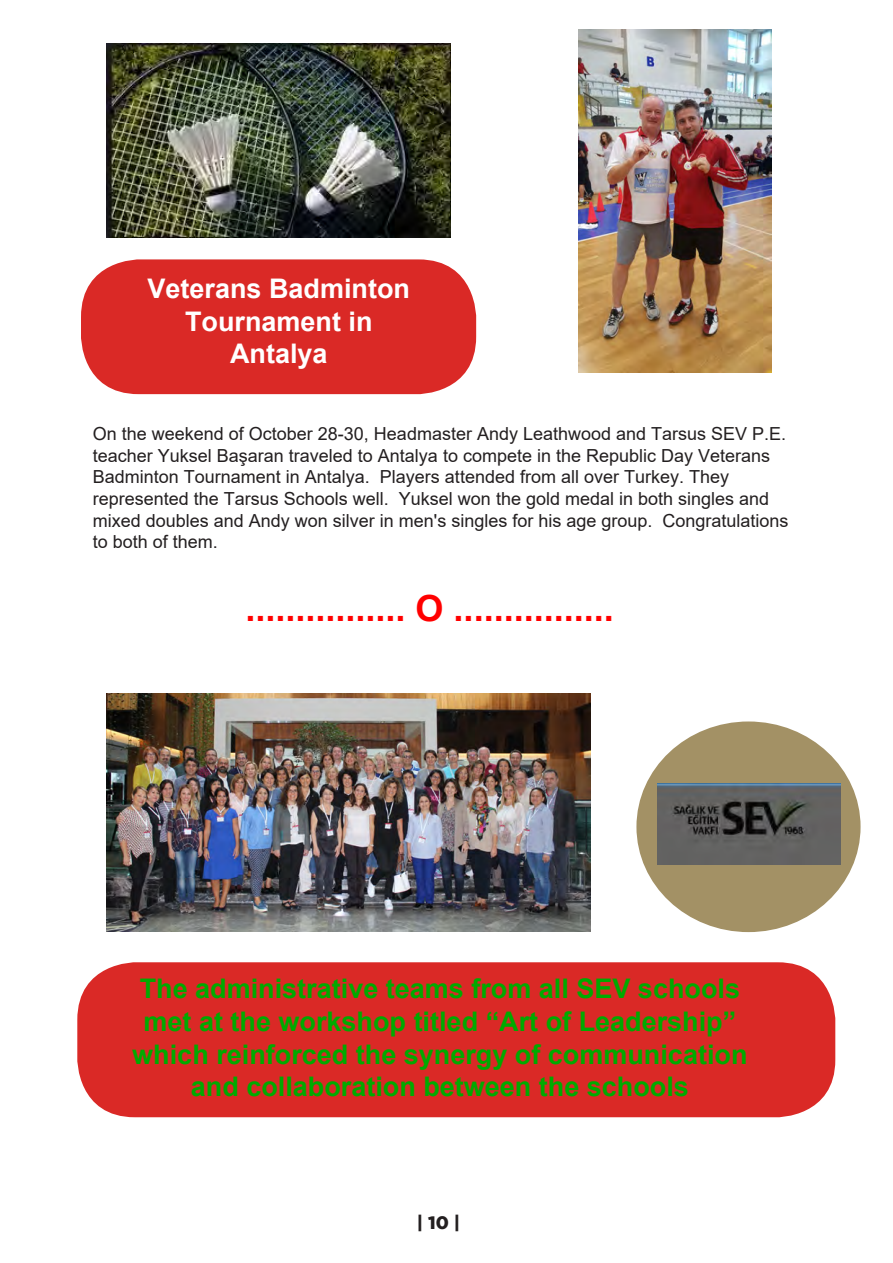
<style>
.page{position:relative;width:893px;height:1263px;background:#fff}
.page>*{position:absolute;margin:0;border:0;box-sizing:border-box;transform-origin:0 0}
.t1{font:700 36px "Arial";color:#f00}
.t2{font:700 27px/32.8px "Arial";color:#0a0;text-align:center}
.t3{font:700 27px/32.4px "Arial";color:#fff;text-align:center}
.t4{font:18px/21.6px "Arial";color:#231f20}
.t5{font:900 18px "Gotham";color:#231f20}
</style>
<div class="page">
<div style="left:81px;top:259px;width:395px;height:135px;background:#da2926;border-radius:58px"></div>
<div style="left:77px;top:962px;width:758px;height:155px;background:#da2926;border-radius:58px"></div>
<img style="left:579px;top:29px;width:193px;height:343px">
<img style="left:106px;top:43px;width:344px;height:195px">
<img style="left:106px;top:693px;width:484px;height:238px">
<div style="left:636px;top:721px;width:224px;height:211px;background:#a39165;border-radius:50%"></div>
<img style="left:658px;top:783px;width:183px;height:81px">
<p class="t3" style="left:148px;top:273px;width:264px">Veterans Badminton<br>Tournament in<br>Antalya</p>
<p class="t4" style="left:93px;top:423px;width:697px">On the weekend of October 28-30, Headmaster Andy Leathwood and Tarsus SEV P.E. teacher Yuksel Başaran traveled to Antalya to compete in the Republic Day Veterans Badminton Tournament in Antalya. Players attended from all over Turkey. They represented the Tarsus Schools well. Yuksel won the gold medal in both singles and mixed doubles and Andy won silver in men's singles for his age group. Congratulations to both of them.</p>
<h1 class="t1" style="left:245px;top:582px;width:370px">................ O ................</h1>
<h2 class="t2" style="left:132px;top:972px;width:617px">The administrative teams from all SEV schools met at the workshop titled “Art of Leadership” which reinforced the synergy of communication and collaboration between the schools</h2>
<p class="t5" style="left:417px;top:1210px;width:45px">| 10 |</p>
</div>
